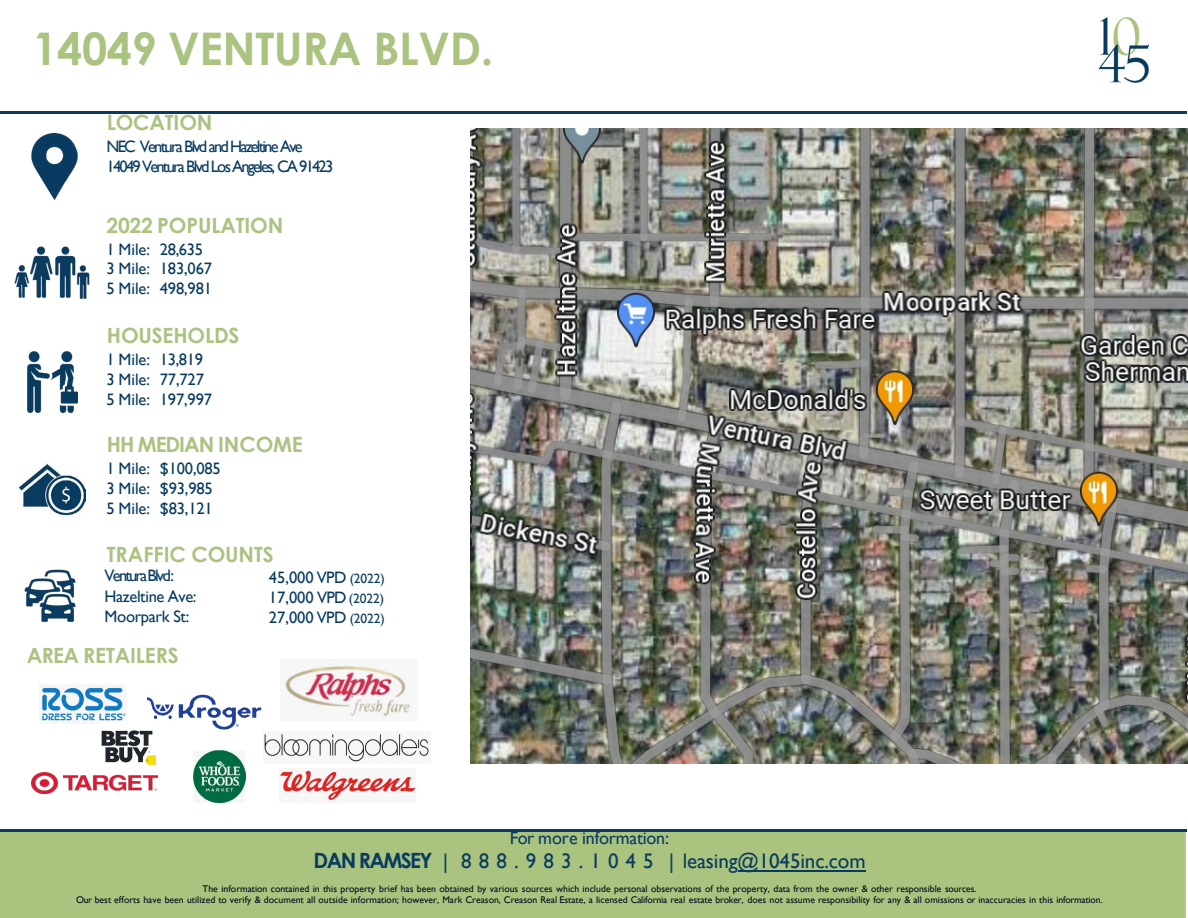
<style>
.page{position:relative;width:1188px;height:918px;background:#fff}
.page>*{position:absolute;margin:0;border:0;box-sizing:border-box;transform-origin:0 0}
.t1{font:700 45px "Century Gothic";letter-spacing:-.01em;color:#aac381}
.t2{font:700 21px "Century Gothic";letter-spacing:-.01em;color:#aac381}
.t3{font:21px "Gill Sans";letter-spacing:-.005em;color:#093b60}
.t4{font:700 21px "Century Gothic";letter-spacing:-.05em;color:#aac381}
.t5{font:18px "Gill Sans";letter-spacing:-.01em;color:#093b60}
.t6{font:16.5px "Gill Sans";letter-spacing:-.025em;color:#093b60}
.t7{font:16.5px "Gill Sans";letter-spacing:-.11em;color:#093b60}
.t8{font:16.5px "Gill Sans";letter-spacing:-.005em;color:#093b60}
.t9{font:9.75px "Gill Sans";color:#000c1a}
.s1{font-size:13.5px}
.s2{font-family:"Century Gothic";font-weight:700}
</style>
<div class="page">
<div style="left:0;top:832px;width:1186px;height:86px;background:#aac37f"></div>
<hr style="left:0;top:829px;width:1187px;height:3px;background:#093b60">
<hr style="left:0;top:111px;width:1187px;height:2px;background:#093b60">
<img style="left:31px;top:134px;width:47px;height:66px">
<img style="left:20px;top:463px;width:66px;height:53px">
<img style="left:14px;top:246px;width:76px;height:53px">
<img style="left:24px;top:569px;width:52px;height:53px">
<img style="left:27px;top:351px;width:51px;height:61px">
<svg style="left:179px;top:695px;width:82px;height:35px"></svg>
<img style="left:147px;top:698px;width:27px;height:20px">
<img style="left:31px;top:772px;width:127px;height:21px">
<img style="left:1097px;top:16px;width:52px;height:66px">
<hr style="left:738px;top:870px;width:127px;height:1px;background:#093b60">
<img style="left:470px;top:129px;width:718px;height:634px">
<img style="left:39px;top:684px;width:87px;height:38px">
<img style="left:283px;top:660px;width:129px;height:58px">
<img style="left:279px;top:769px;width:136px;height:32px">
<img style="left:193px;top:751px;width:53px;height:51px">
<img style="left:264px;top:734px;width:165px;height:28px">
<img style="left:101px;top:730px;width:55px;height:43px">
<h2 class="t1" style="left:32px;top:14px;width:463px">14049 VENTURA BLVD.</h2>
<p class="t2" style="left:107px;top:107px;width:107px">LOCATION</p>
<p class="t7" style="left:107px;top:137px;width:198px">NEC Ventura Blvd and Hazeltine Ave</p>
<p class="t7" style="left:107px;top:157px;width:228px">14049 Ventura Blvd Los Angeles, CA 91423</p>
<p class="t2" style="left:107px;top:209px;width:178px">2022 POPULATION</p>
<p class="t6" style="left:107px;top:240px;width:98px">1 Mile: 28,635</p>
<p class="t6" style="left:107px;top:259px;width:107px">3 Mile: 183,067</p>
<p class="t6" style="left:107px;top:279px;width:107px">5 Mile: 498,981</p>
<p class="t2" style="left:107px;top:320px;width:134px">HOUSEHOLDS</p>
<p class="t6" style="left:107px;top:350px;width:98px">1 Mile: 13,819</p>
<p class="t8" style="left:107px;top:370px;width:99px">3 Mile: 77,727</p>
<p class="t6" style="left:107px;top:390px;width:107px">5 Mile: 197,997</p>
<p class="t4" style="left:107px;top:429px;width:197px">HH MEDIAN INCOME</p>
<p class="t6" style="left:107px;top:459px;width:116px">1 Mile: $100,085</p>
<p class="t8" style="left:107px;top:479px;width:108px">3 Mile: $93,985</p>
<p class="t8" style="left:107px;top:499px;width:108px">5 Mile: $83,121</p>
<p class="t2" style="left:107px;top:539px;width:168px">TRAFFIC COUNTS</p>
<p class="t7" style="left:105px;top:566px;width:71px">Ventura Blvd:</p>
<p class="t6" style="left:105px;top:587px;width:94px">Hazeltine Ave:</p>
<p class="t6" style="left:105px;top:607px;width:86px">Moorpark St:</p>
<p class="t2" style="left:27px;top:640px;width:153px">AREA RETAILERS</p>
<p class="t6" style="left:269px;top:568px;width:117px">45,000 VPD <span class="s1">(2022)</span></p>
<p class="t6" style="left:269px;top:588px;width:117px">17,000 VPD <span class="s1">(2022)</span></p>
<p class="t6" style="left:269px;top:607px;width:117px">27,000 VPD <span class="s1">(2022)</span></p>
<p class="t5" style="left:510px;top:827px;width:161px">For more information:</p>
<p class="t3" style="left:314px;top:849px;width:554px"><span class="s2">DAN RAMSEY</span> | 8 8 8 . 9 8 3 . 1 0 4 5 | leasing@1045inc.com</p>
<p class="t9" style="left:203px;top:883px;width:775px">The information contained in this property brief has been obtained by various sources which include personal observations of the property, data from the owner &amp; other responsible sources.</p>
<p class="t9" style="left:76px;top:894px;width:1028px">Our best efforts have been utilized to verify &amp; document all outside information; however, Mark Creason, Creason Real Estate, a licensed California real estate broker, does not assume responsibility for any &amp; all omissions or inaccuracies in this information.</p>
</div>
